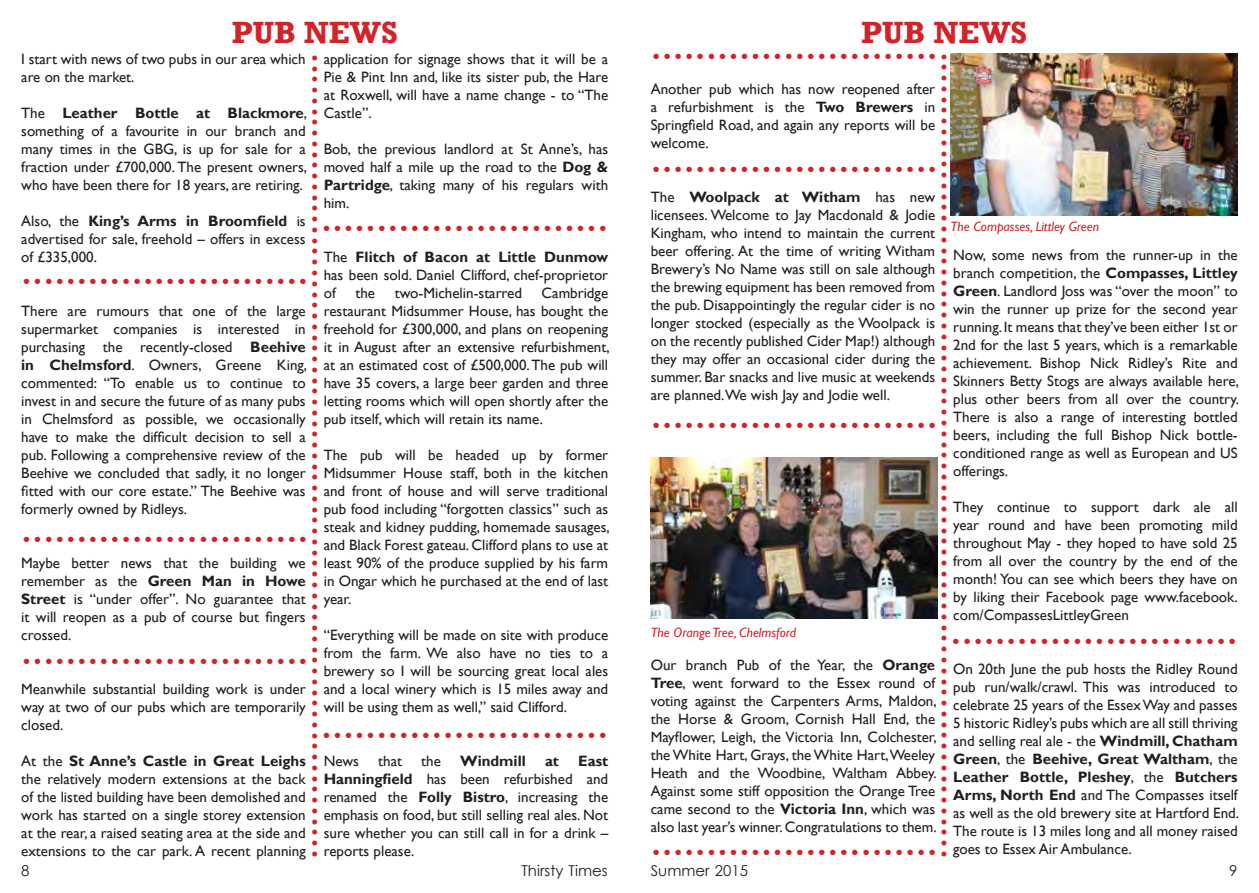
<style>
.page{position:relative;width:1259px;height:893px;background:#fff}
.page>*{position:absolute;margin:0;border:0;box-sizing:border-box;transform-origin:0 0}
.t1{font:700 31.5px "Rockwell";color:#d2232a}
.t2{font:18px "Century Gothic";color:#d2232a}
.t3{font:16.5px "Century Gothic";color:#d2232a}
.t4{font:15px/18px "Gill Sans";color:#231f20;text-align:justify}
.t5{font:15px "Century Gothic";color:#231f20}
.t6{font:700 15px "Gill Sans";color:#231f20}
.t7{font:italic 13.5px "Gill Sans";color:#d2232a}
.s1{font-weight:700}
</style>
<div class="page">
<img style="left:950px;top:54px;width:287px;height:161px">
<img style="left:651px;top:457px;width:287px;height:162px">
<h1 class="t1" style="left:232px;top:13px;width:165px">PUB NEWS</h1>
<h1 class="t1" style="left:861px;top:13px;width:165px">PUB NEWS</h1>
<p class="t4" style="left:21px;top:50px;width:286px">I start with news of two pubs in our area which are on the market.</p>
<p class="t4" style="left:21px;top:104px;width:287px">The <span class="s1">Leather Bottle at Blackmore</span>, something of a favourite in our branch and many times in the GBG, is up for sale for a fraction under £700,000. The present owners, who have been there for 18 years, are retiring.</p>
<p class="t4" style="left:21px;top:212px;width:286px">Also, the <span class="s1">King’s Arms in Broomfield</span> is advertised for sale, freehold – offers in excess of £335,000.</p>
<p class="t4" style="left:324px;top:50px;width:286px">application for signage shows that it will be a Pie &amp; Pint Inn and, like its sister pub, the Hare at Roxwell, will have a name change - to “The Castle”.</p>
<p class="t4" style="left:324px;top:140px;width:286px">Bob, the previous landlord at St Anne’s, has moved half a mile up the road to the <span class="s1">Dog &amp; Partridge</span>, taking many of his regulars with him.</p>
<p class="t3" style="left:303px;top:859px;width:808px;rotate:-90deg">•••••••••••••••••••••••••••••••••••••••••••••••••••••••••••••••••••••••••••</p>
<p class="t2" style="left:321px;top:216px;width:289px">••••••••••••••••••••••••••</p>
<p class="t4" style="left:324px;top:248px;width:286px">The <span class="s1">Flitch of Bacon at Little Dunmow </span>has been sold. Daniel Clifford, chef-proprietor of</p>
<p class="t2" style="left:21px;top:269px;width:289px">••••••••••••••••••••••••••</p>
<p class="t4" style="left:324px;top:284px;width:287px;text-indent:218px">Cambridge restaurant Midsummer House, has bought the freehold for £300,000, and plans on reopening it in August after an extensive refurbishment, at an estimated cost of £500,000. The pub will have 35 covers, a large beer garden and three letting rooms which will open shortly after the pub itself, which will retain its name.</p>
<p class="t4" style="left:324px;top:446px;width:287px">The pub will be headed up by former Midsummer House staff, both in the kitchen and front of house and will serve traditional pub food including “forgotten classics” such as steak and kidney pudding, homemade sausages, and Black Forest gateau. Clifford plans to use at least 90% of the produce supplied by his farm in Ongar which he purchased at the end of last year.</p>
<p class="t4" style="left:324px;top:626px;width:286px">“Everything will be made on site with produce from the farm. We also have no ties to a brewery so I will be sourcing great local ales and a local winery which is 15 miles away and will be using them as well,” said Clifford.</p>
<p class="t4" style="left:355px;top:284px;width:21px">the</p>
<p class="t4" style="left:395px;top:284px;width:129px">two-Michelin-starred</p>
<p class="t4" style="left:21px;top:302px;width:287px">There are rumours that one of the large supermarket companies is interested in purchasing the recently-closed <span class="s1">Beehive in Chelmsford</span>. Owners, Greene King, commented: “To enable us to continue to invest in and secure the future of as many pubs in Chelmsford as possible, we occasionally have to make the difficult decision to sell a pub. Following a comprehensive review of the Beehive we concluded that sadly, it no longer fitted with our core estate.” The Beehive was formerly owned by Ridleys.</p>
<p class="t2" style="left:21px;top:527px;width:289px">••••••••••••••••••••••••••</p>
<p class="t4" style="left:21px;top:554px;width:286px">Maybe better news that the building we remember as the <span class="s1">Green Man in Howe Street</span> is “under offer”. No guarantee that it will reopen as a pub of course but fingers crossed.</p>
<p class="t2" style="left:21px;top:649px;width:289px">••••••••••••••••••••••••••</p>
<p class="t4" style="left:21px;top:680px;width:286px">Meanwhile substantial building work is under way at two of our pubs which are temporarily closed.</p>
<p class="t4" style="left:21px;top:752px;width:286px">At the <span class="s1">St Anne’s Castle in Great Leighs </span>the relatively modern extensions at the back of the listed building have been demolished and work has started on a single storey extension at the rear, a raised seating area at the side and extensions to the car park. A recent planning</p>
<p class="t2" style="left:321px;top:723px;width:289px">••••••••••••••••••••••••••</p>
<p class="t4" style="left:324px;top:752px;width:37px">News</p>
<p class="t4" style="left:378px;top:752px;width:25px">that</p>
<p class="t4" style="left:421px;top:752px;width:21px">the</p>
<p class="t6" style="left:460px;top:752px;width:67px">Windmill</p>
<p class="t6" style="left:545px;top:752px;width:16px">at</p>
<p class="t4" style="left:324px;top:752px;width:286px;text-indent:254px"><span class="s1">East Hanningfield</span> has been refurbished and renamed the <span class="s1">Folly Bistro</span>, increasing the emphasis on food, but still selling real ales. Not sure whether you can still call in for a drink – reports please.</p>
<p class="t2" style="left:651px;top:44px;width:289px">••••••••••••••••••••••••••</p>
<p class="t3" style="left:932px;top:859px;width:809px;rotate:-90deg">•••••••••••••••••••••••••••••••••••••••••••••••••••••••••••••••••••••••••••</p>
<p class="t4" style="left:651px;top:80px;width:286px">Another pub which has now reopened after a refurbishment is the <span class="s1">Two Brewers</span> in Springfield Road, and again any reports will be welcome.</p>
<p class="t2" style="left:651px;top:157px;width:289px">••••••••••••••••••••••••••</p>
<p class="t4" style="left:651px;top:188px;width:286px">The <span class="s1">Woolpack at Witham</span> has new licensees. Welcome to Jay Macdonald &amp; Jodie Kingham, who intend to maintain the current beer offering. At the time of writing Witham Brewery’s No Name was still on sale although the brewing equipment has been removed from the pub. Disappointingly the regular cider is no longer stocked (especially as the Woolpack is on the recently published Cider Map!) although they may offer an occasional cider during the summer. Bar snacks and live music at weekends are planned.We wish Jay and Jodie well.</p>
<p class="t7" style="left:950px;top:219px;width:150px">The Compasses, Littley Green</p>
<p class="t4" style="left:953px;top:246px;width:287px">Now, some news from the runner-up in the branch competition, the <span class="s1">Compasses, Littley Green</span>. Landlord Joss was “over the moon” to win the runner up prize for the second year running. It means that they’ve been either 1st or 2nd for the last 5 years, which is a remarkable achievement. Bishop Nick Ridley’s Rite and Skinners Betty Stogs are always available here, plus other beers from all over the country.<br>There is also a range of interesting bottled beers, including the full Bishop Nick bottle&shy;conditioned range as well as European and US offerings.</p>
<p class="t4" style="left:953px;top:498px;width:286px">They continue to support dark ale all year round and have been promoting mild throughout May - they hoped to have sold 25 from all over the country by the end of the month! You can see which beers they have on by liking their Facebook page www.facebook. com/CompassesLittleyGreen</p>
<p class="t2" style="left:651px;top:413px;width:289px">••••••••••••••••••••••••••</p>
<p class="t7" style="left:651px;top:624px;width:147px">The Orange Tree, Chelmsford</p>
<p class="t2" style="left:950px;top:629px;width:289px">••••••••••••••••••••••••••</p>
<p class="t4" style="left:651px;top:656px;width:287px">Our branch Pub of the Year, the <span class="s1">Orange Tree</span>, went forward to the Essex round of voting against the Carpenters Arms, Maldon, the Horse &amp; Groom, Cornish Hall End, the Mayflower, Leigh, the Victoria Inn, Colchester, the White Hart, Grays, the White Hart, Weeley Heath and the Woodbine, Waltham Abbey.<br>Against some stiff opposition the Orange Tree came second to the <span class="s1">Victoria Inn</span>, which was also last year’s winner. Congratulations to them.</p>
<p class="t4" style="left:953px;top:660px;width:287px">On 20th June the pub hosts the Ridley Round pub run/walk/crawl. This was introduced to celebrate 25 years of the Essex Way and passes 5 historic Ridley’s pubs which are all still thriving and selling real ale - the <span class="s1">Windmill, Chatham Green</span>, the <span class="s1">Beehive, Great Waltham</span>, the <span class="s1">Leather Bottle, Pleshey</span>, the <span class="s1">Butchers Arms, North End</span> and The Compasses itself as well as the old brewery site at Hartford End.<br>The route is 13 miles long and all money raised goes to Essex Air Ambulance.</p>
<p class="t2" style="left:651px;top:840px;width:289px">••••••••••••••••••••••••••</p>
<p class="t5" style="left:21px;top:860px;width:10px">8</p>
<p class="t5" style="left:521px;top:860px;width:88px">Thirsty Times</p>
<p class="t5" style="left:651px;top:860px;width:99px">Summer 2015</p>
<p class="t5" style="left:1229px;top:860px;width:10px">9</p>
</div>
